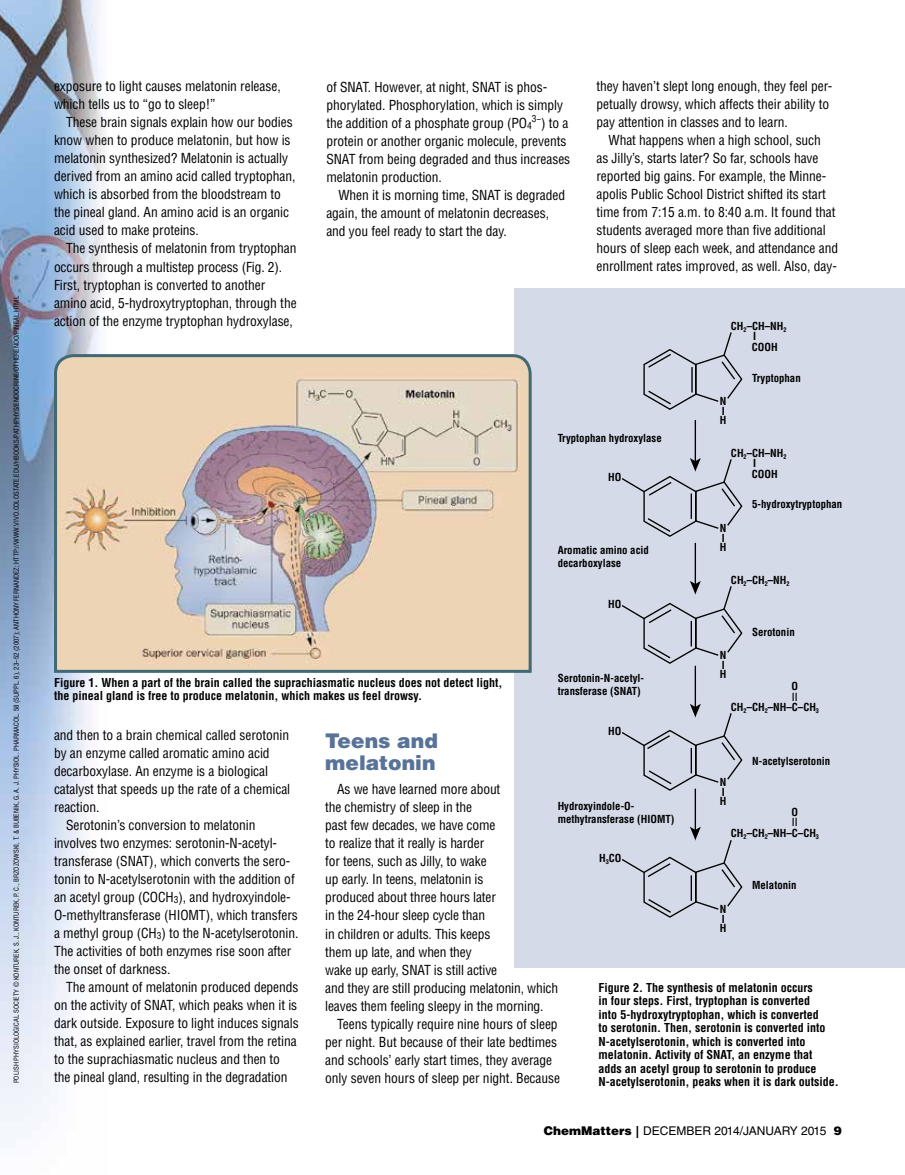
<style>
.page{position:relative;width:905px;height:1175px;background:#fff}
.page>*{position:absolute;margin:0;border:0;box-sizing:border-box;transform-origin:0 0}
.t1{font:900 20.25px/22.5px "Helvetica LT Std";color:#587298}
.t2{font:condensed 13.5px/18px "Helvetica LT Std";letter-spacing:-.005em;color:#000}
.t3{font:12.15px "Myriad Pro";color:#000}
.t4{font:700 condensed 12px/13.5px "Helvetica LT Std";color:#000}
.t5{font:12px "Helvetica LT Std";color:#000}
.t6{font:700 condensed 10.8px/9.4px "Helvetica LT Std";color:#000}
.t7{font:condensed 6.75px "Helvetica LT Std";color:#000}
.s1{font-weight:900}
</style>
<div class="page">
<img style="left:0;top:0;width:105px;height:1148px">
<div style="left:514px;top:288px;width:390px;height:679px;background:#d4dae7"></div>
<hr style="left:694px;top:420px;width:2px;height:42px;background:#000">
<hr style="left:694px;top:543px;width:2px;height:42px;background:#000">
<hr style="left:694px;top:666px;width:2px;height:41px;background:#000">
<hr style="left:694px;top:788px;width:2px;height:42px;background:#000">
<svg style="left:643px;top:332px;width:100px;height:78px"></svg>
<svg style="left:621px;top:457px;width:122px;height:80px"></svg>
<svg style="left:621px;top:581px;width:122px;height:83px"></svg>
<svg style="left:622px;top:703px;width:121px;height:88px"></svg>
<svg style="left:622px;top:826px;width:121px;height:92px"></svg>
<img style="left:52px;top:352px;width:480px;height:322px">
<p class="t7" style="left:12px;top:1083px;width:788px;rotate:-90deg">Polish Physi ological Society © Konturek, S. J., Konturek, P. C., Brzozowski , T. &amp; Bubeni k, G. A. J. Physi ol. Pharmacol. 58 (Suppl. 6), 23–52 (2007); anthony fernandez; http://www.vivo.colostate.edu/hbooks/pathphys/endocrine/otherendo/pi neal.html</p>
<p class="t2" style="left:54px;top:77px;width:228px">exposure to light causes melatonin release, which tells us to “go to sleep!”</p>
<p class="t2" style="left:54px;top:113px;width:243px;text-indent:12px">These brain signals explain how our bodies know when to produce melatonin, but how is melatonin synthesized? Melatonin is actually derived from an amino acid called tryptophan, which is absorbed from the bloodstream to the pineal gland. An amino acid is an organic acid used to make proteins.</p>
<p class="t2" style="left:54px;top:239px;width:244px;text-indent:12px">The synthesis of melatonin from tryptophan occurs through a multistep process (Fig. 2).<br>First, tryptophan is converted to another amino acid, 5-hydroxytryptophan, through the action of the enzyme tryptophan hydroxylase,</p>
<p class="t2" style="left:326px;top:77px;width:245px">of SNAT. However, at night, SNAT is phos&shy;phorylated. Phosphorylation, which is simply the addition of a phosphate group (PO<sub>4</sub><sup>3−</sup>) to a protein or another organic molecule, prevents SNAT from being degraded and thus increases melatonin production.</p>
<p class="t2" style="left:326px;top:185px;width:240px;text-indent:12px">When it is morning time, SNAT is degraded again, the amount of melatonin decreases, and you feel ready to start the day.</p>
<p class="t2" style="left:596px;top:77px;width:237px">they haven’t slept long enough, they feel per&shy;petually drowsy, which affects their ability to pay attention in classes and to learn.</p>
<p class="t2" style="left:596px;top:131px;width:243px;text-indent:12px">What happens when a high school, such<br>as Jilly’s, starts later? So far, schools have reported big gains. For example, the Minne&shy;apolis Public School District shifted its start time from 7:15 a.m. to 8:40 a.m. It found that students averaged more than five additional hours of sleep each week, and attendance and enrollment rates improved, as well. Also, day-</p>
<p class="t6" style="left:752px;top:321px;width:36px;line-height:10.5px;text-indent:-21px">CH<sub>2</sub>–CH–NH<sub>2<br></sub>I<br>COOH</p>
<p class="t6" style="left:720px;top:396px;width:8px">N<br>I<br>H</p>
<p class="t6" style="left:752px;top:373px;width:50px">Tryptophan</p>
<p class="t6" style="left:557px;top:433px;width:106px">Tryptophan hydroxylase</p>
<p class="t6" style="left:608px;top:472px;width:15px">HO</p>
<p class="t6" style="left:557px;top:543px;width:93px;line-height:12.9px">Aromatic amino acid decarboxylase</p>
<p class="t6" style="left:608px;top:599px;width:15px">HO</p>
<p class="t6" style="left:752px;top:448px;width:36px;line-height:10.5px;text-indent:-21px">CH<sub>2</sub>–CH–NH<sub>2<br></sub>I<br>COOH</p>
<p class="t6" style="left:720px;top:523px;width:8px">N<br>I<br>H</p>
<p class="t6" style="left:752px;top:499px;width:92px">5-hydroxytryptophan</p>
<p class="t6" style="left:731px;top:575px;width:60px">CH<sub>2</sub>–CH<sub>2</sub>–NH<sub>2</sub></p>
<p class="t6" style="left:752px;top:627px;width:44px">Serotonin</p>
<p class="t4" style="left:54px;top:675px;width:450px">Figure 1. When a part of the brain called the suprachiasmatic nucleus does not detect light, the pineal gland is free to produce melatonin, which makes us feel drowsy.</p>
<p class="t6" style="left:557px;top:671px;width:88px;line-height:12.9px">Serotonin-N-acetyl&shy;transferase (SNAT)</p>
<p class="t6" style="left:720px;top:650px;width:8px">N<br>I<br>H</p>
<p class="t6" style="left:791px;top:681px;width:8px">O</p>
<p class="t3" style="left:791px;top:689px;width:7px">II</p>
<p class="t6" style="left:731px;top:702px;width:90px">CH<sub>2</sub>–CH<sub>2</sub>–NH–C–CH<sub>3</sub></p>
<p class="t2" style="left:54px;top:725px;width:237px">and then to a brain chemical called serotonin</p>
<p class="t2" style="left:54px;top:743px;width:217px">by an enzyme called aromatic amino acid</p>
<p class="t2" style="left:54px;top:761px;width:216px">decarboxylase. An enzyme is a biological</p>
<p class="t2" style="left:54px;top:779px;width:238px">catalyst that speeds up the rate of a chemical</p>
<p class="t2" style="left:54px;top:797px;width:47px">reaction.</p>
<p class="t2" style="left:66px;top:815px;width:191px">Serotonin’s conversion to melatonin</p>
<p class="t2" style="left:54px;top:833px;width:224px">involves two enzymes: serotonin-N-acetyl-</p>
<p class="t2" style="left:54px;top:851px;width:238px">transferase (SNAT), which converts the sero-</p>
<p class="t2" style="left:54px;top:869px;width:242px">tonin to N-acetylserotonin with the addition of</p>
<p class="t2" style="left:54px;top:887px;width:238px">an acetyl group (COCH<sub>3</sub>), and hydroxyindole-</p>
<p class="t2" style="left:54px;top:905px;width:245px">O-methyltransferase (HIOMT), which transfers</p>
<p class="t2" style="left:54px;top:923px;width:246px">a methyl group (CH<sub>3</sub>) to the N-acetylserotonin.</p>
<p class="t2" style="left:54px;top:941px;width:239px">The activities of both enzymes rise soon after</p>
<p class="t2" style="left:54px;top:959px;width:118px">the onset of darkness.</p>
<p class="t2" style="left:66px;top:977px;width:234px">The amount of melatonin produced depends</p>
<p class="t2" style="left:54px;top:995px;width:245px">on the activity of SNAT, which peaks when it is</p>
<p class="t2" style="left:54px;top:1013px;width:246px">dark outside. Exposure to light induces signals</p>
<p class="t2" style="left:54px;top:1031px;width:244px">that, as explained earlier, travel from the retina</p>
<p class="t2" style="left:54px;top:1049px;width:227px">to the suprachiasmatic nucleus and then to</p>
<p class="t2" style="left:54px;top:1067px;width:235px">the pineal gland, resulting in the degradation</p>
<p class="t6" style="left:608px;top:726px;width:15px">HO</p>
<h1 class="t1" style="left:325px;top:729px;width:114px">Teens and melatonin</h1>
<p class="t2" style="left:325px;top:780px;width:234px;text-indent:12px">As we have learned more about<br>the chemistry of sleep in the<br>past few decades, we have come<br>to realize that it really is harder<br>for teens, such as Jilly, to wake<br>up early. In teens, melatonin is<br>produced about three hours later<br>in the 24-hour sleep cycle than<br>in children or adults. This keeps<br>them up late, and when they<br>wake up early, SNAT is still active<br>and they are still producing melatonin, which leaves them feeling sleepy in the morning.</p>
<p class="t2" style="left:325px;top:1014px;width:236px;text-indent:12px">Teens typically require nine hours of sleep per night. But because of their late bedtimes and schools’ early start times, they average only seven hours of sleep per night. Because</p>
<p class="t6" style="left:752px;top:756px;width:79px">N-acetylserotonin</p>
<p class="t6" style="left:720px;top:777px;width:8px">N<br>I<br>H</p>
<p class="t6" style="left:557px;top:799px;width:118px;line-height:12.9px">Hydroxyindole-O&shy;methytransferase (HIOMT)</p>
<p class="t6" style="left:791px;top:807px;width:8px">O</p>
<p class="t3" style="left:791px;top:814px;width:7px">II</p>
<p class="t6" style="left:731px;top:827px;width:90px">CH<sub>2</sub>–CH<sub>2</sub>–NH–C–CH<sub>3</sub></p>
<p class="t6" style="left:599px;top:853px;width:24px">H<sub>3</sub>CO</p>
<p class="t6" style="left:752px;top:880px;width:46px">Melatonin</p>
<p class="t6" style="left:720px;top:904px;width:8px">N<br>I<br>H</p>
<p class="t4" style="left:598px;top:980px;width:241px">Figure 2. The synthesis of melatonin occurs<br>in four steps. First, tryptophan is converted<br>into 5-hydroxytryptophan, which is converted<br>to serotonin. Then, serotonin is converted into N-acetylserotonin, which is converted into melatonin. Activity of SNAT, an enzyme that<br>adds an acetyl group to serotonin to produce N-acetylserotonin, peaks when it is dark outside.</p>
<p class="t5" style="left:543px;top:1124px;width:299px"><span class="s1">chemmatters |</span> DECEMBER 2014/JANUARY 2015 <span class="s1">9</span></p>
</div>
